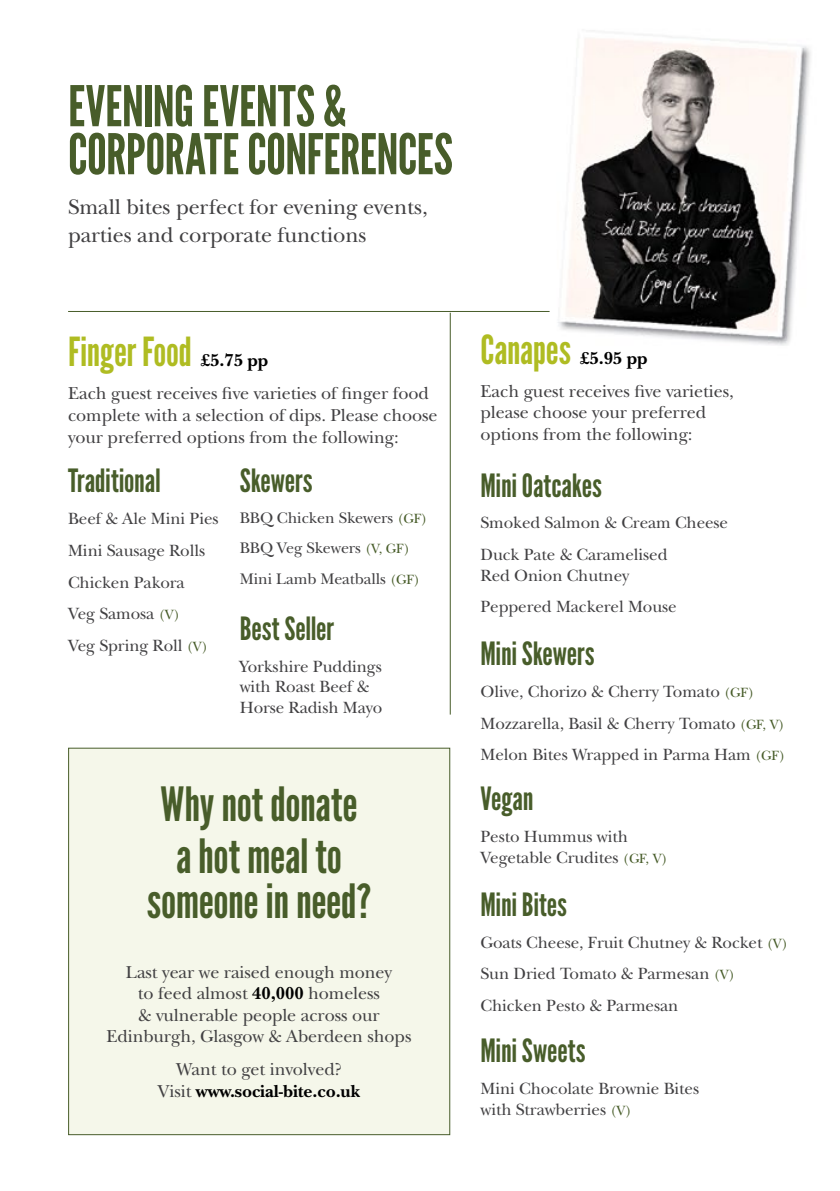
<style>
.page{position:relative;width:840px;height:1191px;background:#fff}
.page>*{position:absolute;margin:0;border:0;box-sizing:border-box;transform-origin:0 0}
.t1{font:56px/48px "League Gothic";letter-spacing:-.01em;color:#485d2a}
.t2{font:47.2px/51.4px "League Gothic";color:#485d2a;text-align:center}
.t3{font:40px "League Gothic";color:#afbc22}
.t4{font:32px "League Gothic";letter-spacing:-.005em;color:#485d2a}
.t5{font:22px/28px "New Baskerville";letter-spacing:-.005em;color:#414042}
.t6{font:18px/21.6px "New Baskerville";letter-spacing:-.005em;color:#414042}
.t7{font:700 18px "New Baskerville";letter-spacing:-.005em;color:#000}
.t8{font:17px/31.8px "New Baskerville";letter-spacing:-.005em;color:#414042}
.t9{font:16px/30.6px "New Baskerville";letter-spacing:-.005em;color:#414042}
.s1{font-size:14px;color:#485d2a}
.s2{font-weight:700;color:#000}
</style>
<div class="page">
<img style="left:68px;top:30px;width:743px;height:1106px">
<hr style="left:68px;top:311px;width:481px;height:1px;background:#485d2a">
<hr style="left:449px;top:313px;width:1px;height:401px;background:#485d2a">
<div style="left:68px;top:747px;width:382px;height:388px;background:#f5f7ea;border:1px solid #485d2a"></div>
<h1 class="t1" style="left:68px;top:83px;width:386px">Evening Events &amp;<br>Corporate Conferences</h1>
<p class="t5" style="left:68px;top:193px;width:361px">Small bites perfect for evening events, parties and corporate functions</p>
<h3 class="t3" style="left:68px;top:328px;width:125px">Finger Food</h3>
<p class="t7" style="left:201px;top:350px;width:69px">£5.75 pp</p>
<p class="t6" style="left:68px;top:383px;width:371px">Each guest receives five varieties of finger food complete with a selection of dips. Please choose your preferred options from the following:</p>
<h3 class="t4" style="left:68px;top:462px;width:94px">Traditional</h3>
<p class="t8" style="left:68px;top:503px;width:152px">Beef &amp; Ale Mini Pies<br>Mini Sausage Rolls<br>Chicken Pakora<br>Veg Samosa <span class="s1">(V)<br></span>Veg Spring Roll <span class="s1">(V)</span></p>
<h3 class="t4" style="left:240px;top:462px;width:74px">Skewers</h3>
<p class="t9" style="left:240px;top:502px;width:189px">BBQ Chicken Skewers <span class="s1">(GF)<br></span>BBQ Veg Skewers <span class="s1">(V, GF)<br></span>Mini Lamb Meatballs <span class="s1">(GF)</span></p>
<h3 class="t4" style="left:240px;top:610px;width:96px">Best Seller</h3>
<p class="t8" style="left:240px;top:656px;width:144px;line-height:20.4px">Yorkshire Puddings with Roast Beef &amp;<br>Horse Radish Mayo</p>
<h2 class="t2" style="left:160px;top:779px;width:198px">Why not donate a hot meal to</h2>
<h2 class="t2" style="left:147px;top:875px;width:226px">someone in need?</h2>
<p class="t6" style="left:106px;top:961px;width:306px;text-align:center">Last year we raised enough money<br>to feed almost <span class="s2">40,000</span> homeless<br>&amp; vulnerable people across our<br>Edinburgh, Glasgow &amp; Aberdeen shops</p>
<p class="t6" style="left:158px;top:1058px;width:203px;text-align:center">Want to get involved?<br>Visit <span class="s2">www.social-bite.co.uk</span></p>
<h3 class="t3" style="left:480px;top:325px;width:92px">Canapes</h3>
<p class="t7" style="left:580px;top:347px;width:69px">£5.95 pp</p>
<p class="t6" style="left:480px;top:380px;width:254px">Each guest receives five varieties, please choose your preferred options from the following:</p>
<h3 class="t4" style="left:480px;top:466px;width:123px">Mini Oatcakes</h3>
<p class="t8" style="left:480px;top:507px;width:249px">Smoked Salmon &amp; Cream Cheese<br>Duck Pate &amp; Caramelised</p>
<p class="t8" style="left:480px;top:559px;width:198px">Red Onion Chutney<br>Peppered Mackerel Mouse</p>
<h3 class="t4" style="left:480px;top:634px;width:116px">Mini Skewers</h3>
<p class="t8" style="left:480px;top:675px;width:306px">Olive, Chorizo &amp; Cherry Tomato <span class="s1">(GF)<br></span>Mozzarella, Basil &amp; Cherry Tomato <span class="s1">(GF, V)<br></span>Melon Bites Wrapped in Parma Ham <span class="s1">(GF)</span></p>
<h3 class="t4" style="left:480px;top:780px;width:54px">Vegan</h3>
<p class="t8" style="left:480px;top:826px;width:189px;line-height:20.4px">Pesto Hummus with<br>Vegetable Crudites <span class="s1">(GF, V)</span></p>
<h3 class="t4" style="left:480px;top:885px;width:88px">Mini Bites</h3>
<p class="t8" style="left:480px;top:926px;width:308px">Goats Cheese, Fruit Chutney &amp; Rocket <span class="s1">(V)<br></span>Sun Dried Tomato &amp; Parmesan <span class="s1">(V)<br></span>Chicken Pesto &amp; Parmesan</p>
<h3 class="t4" style="left:480px;top:1032px;width:107px">Mini Sweets</h3>
<p class="t8" style="left:480px;top:1078px;width:220px;line-height:20.4px">Mini Chocolate Brownie Bites with Strawberries <span class="s1">(V)</span></p>
</div>
